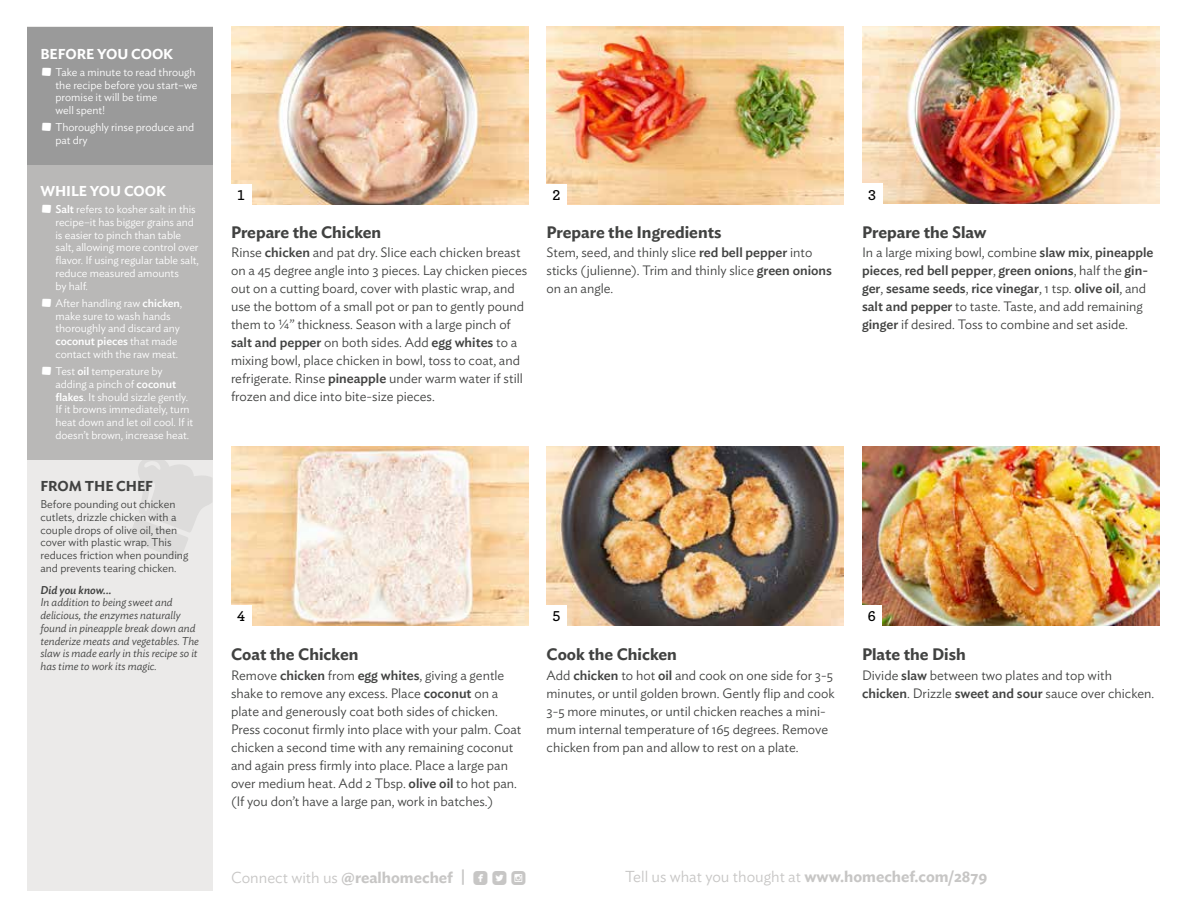
<style>
.page{position:relative;width:1188px;height:918px;background:#fff}
.page>*{position:absolute;margin:0;border:0;box-sizing:border-box;transform-origin:0 0}
.t1{font:17.1px "Mono Social Icons Font";color:#c7c6c5}
.t2{font:600 16.5px "Ideal Sans";color:#414241}
.t3{font:300 15.75px "Ideal Sans";color:#c7c6c5}
.t4{font:600 15px "Archer";color:#000}
.t5{font:600 14.25px "Ideal Sans";letter-spacing:-.005em;color:#fff}
.t6{font:600 14.25px "Ideal Sans";letter-spacing:-.005em;color:#414241}
.t7{font:300 13.5px/18px "Ideal Sans";color:#414241}
.t8{font:300 11.25px/12.8px "Ideal Sans";letter-spacing:-.005em;color:#fff}
.t9{font:italic 300 11.25px/12.8px "Ideal Sans";color:#414241}
.t10{font:300 11.25px/12.8px "Ideal Sans";color:#414241}
.t11{font:italic 500 11.25px "Ideal Sans";color:#414241}
.s1{font-weight:500}
.s2{font-family:"Ideal Sans";font-weight:300;font-size:15.75px}
.s3{font-family:"Ideal Sans";font-weight:600;font-size:15.75px}
.s4{font-weight:600}
</style>
<div class="page">
<img style="left:231px;top:27px;width:297px;height:177px">
<img style="left:231px;top:447px;width:297px;height:178px">
<img style="left:862px;top:26px;width:297px;height:177px">
<img style="left:862px;top:447px;width:297px;height:178px">
<img style="left:547px;top:27px;width:297px;height:177px">
<img style="left:547px;top:447px;width:297px;height:178px">
<div style="left:231px;top:184px;width:20px;height:20px;background:#fff"></div>
<div style="left:231px;top:605px;width:20px;height:20px;background:#fff"></div>
<div style="left:547px;top:605px;width:20px;height:20px;background:#fff"></div>
<div style="left:862px;top:605px;width:20px;height:20px;background:#fff"></div>
<div style="left:547px;top:184px;width:20px;height:20px;background:#fff"></div>
<div style="left:862px;top:183px;width:20px;height:20px;background:#fff"></div>
<div style="left:27px;top:27px;width:186px;height:864px;background:#ebeae9"></div>
<svg style="left:128px;top:459px;width:85px;height:100px"></svg>
<div style="left:27px;top:27px;width:186px;height:432px;background:#b9b8b7"></div>
<div style="left:27px;top:27px;width:186px;height:137px;background:#9a9a9a"></div>
<p class="t5" style="left:40px;top:42px;width:134px">BEFORE YOU COOK</p>
<p class="t8" style="left:56px;top:65px;width:143px;text-indent:-14px">• Take a minute to read through the recipe before you start–we promise it will be time<br>well spent!</p>
<p class="t8" style="left:56px;top:120px;width:140px;text-indent:-14px">• Thoroughly rinse produce and pat dry</p>
<p class="t5" style="left:40px;top:180px;width:127px">WHILE YOU COOK</p>
<p class="t8" style="left:56px;top:202px;width:145px;text-indent:-14px">• <span class="s1">Salt</span> refers to kosher salt in this recipe–it has bigger grains and is easier to pinch than table salt, allowing more control over flavor. If using regular table salt, reduce measured amounts<br>by half.</p>
<p class="t8" style="left:56px;top:296px;width:128px;text-indent:-14px">• After handling raw <span class="s1">chicken</span>, make sure to wash hands thoroughly and discard any <span class="s1">coconut pieces</span> that made contact with the raw meat.</p>
<p class="t8" style="left:56px;top:364px;width:139px;text-indent:-14px">• Test <span class="s1">oil</span> temperature by adding a pinch of <span class="s1">coconut flakes</span>. It should sizzle gently.<br>If it browns immediately, turn heat down and let oil cool. If it doesn’t brown, increase heat.</p>
<p class="t6" style="left:40px;top:475px;width:114px">FROM THE CHEF</p>
<p class="t10" style="left:40px;top:497px;width:149px">Before pounding out chicken cutlets, drizzle chicken with a couple drops of olive oil, then cover with plastic wrap. This reduces friction when pounding and prevents tearing chicken.</p>
<p class="t11" style="left:40px;top:581px;width:72px">Did you know...</p>
<p class="t9" style="left:40px;top:595px;width:160px">In addition to being sweet and delicious, the enzymes naturally found in pineapple break down and tenderize meats and vegetables. The slaw is made early in this recipe so it has time to work its magic.</p>
<p class="t4" style="left:237px;top:184px;width:9px">1</p>
<p class="t2" style="left:231px;top:219px;width:152px">Prepare the Chicken</p>
<p class="t7" style="left:231px;top:242px;width:298px">Rinse <span class="s1">chicken</span> and pat dry. Slice each chicken breast on a 45 degree angle into 3 pieces. Lay chicken pieces out on a cutting board, cover with plastic wrap, and use the bottom of a small pot or pan to gently pound them to ¼” thickness. Season with a large pinch of <span class="s1">salt and pepper</span> on both sides. Add <span class="s1">egg whites</span> to a mixing bowl, place chicken in bowl, toss to coat, and refrigerate. Rinse <span class="s1">pineapple</span> under warm water if still frozen and dice into bite-size pieces.</p>
<p class="t4" style="left:553px;top:184px;width:9px">2</p>
<p class="t4" style="left:868px;top:183px;width:9px">3</p>
<p class="t2" style="left:547px;top:219px;width:176px">Prepare the Ingredients</p>
<p class="t7" style="left:547px;top:242px;width:287px">Stem, seed, and thinly slice <span class="s1">red bell pepper</span> into sticks (julienne). Trim and thinly slice <span class="s1">green onions </span>on an angle.</p>
<p class="t2" style="left:862px;top:219px;width:126px">Prepare the Slaw</p>
<p class="t7" style="left:862px;top:242px;width:293px">In a large mixing bowl, combine <span class="s1">slaw mix</span>, <span class="s1">pineapple pieces</span>, <span class="s1">red bell pepper</span>, <span class="s1">green onions</span>, half the <span class="s1">gin&shy;ger</span>, <span class="s1">sesame seeds</span>, <span class="s1">rice vinegar</span>, 1 tsp. <span class="s1">olive oil</span>, and <span class="s1">salt and pepper</span> to taste. Taste, and add remaining <span class="s1">ginger</span> if desired. Toss to combine and set aside.</p>
<p class="t4" style="left:237px;top:605px;width:9px">4</p>
<p class="t4" style="left:553px;top:605px;width:9px">5</p>
<p class="t4" style="left:868px;top:605px;width:9px">6</p>
<p class="t2" style="left:231px;top:642px;width:129px">Coat the Chicken</p>
<p class="t7" style="left:231px;top:665px;width:292px">Remove <span class="s1">chicken</span> from <span class="s1">egg whites</span>, giving a gentle shake to remove any excess. Place <span class="s1">coconut</span> on a plate and generously coat both sides of chicken.<br>Press coconut firmly into place with your palm. Coat chicken a second time with any remaining coconut and again press firmly into place. Place a large pan over medium heat. Add 2 Tbsp. <span class="s1">olive oil</span> to hot pan. (If you don’t have a large pan, work in batches.)</p>
<p class="t2" style="left:547px;top:642px;width:132px">Cook the Chicken</p>
<p class="t7" style="left:547px;top:665px;width:290px">Add <span class="s1">chicken</span> to hot <span class="s1">oil</span> and cook on one side for 3-5 minutes, or until golden brown. Gently flip and cook 3-5 more minutes, or until chicken reaches a mini&shy;mum internal temperature of 165 degrees. Remove chicken from pan and allow to rest on a plate.</p>
<p class="t2" style="left:862px;top:642px;width:105px">Plate the Dish</p>
<p class="t7" style="left:862px;top:665px;width:294px">Divide <span class="s1">slaw</span> between two plates and top with <span class="s1">chicken</span>. Drizzle <span class="s1">sweet and sour</span> sauce over chicken.</p>
<p class="t1" style="left:231px;top:869px;width:296px"><span class="s2">Connect with us</span> <span class="s3">@realhomechef |</span> ROUNDEDFACEBOOK ROUNDEDTWITTERBIRD ROUNDEDINSTAGRAM</p>
<p class="t3" style="left:625px;top:864px;width:364px">Tell us what you thought at <span class="s4">www.homechef.com/2879</span></p>
</div>
